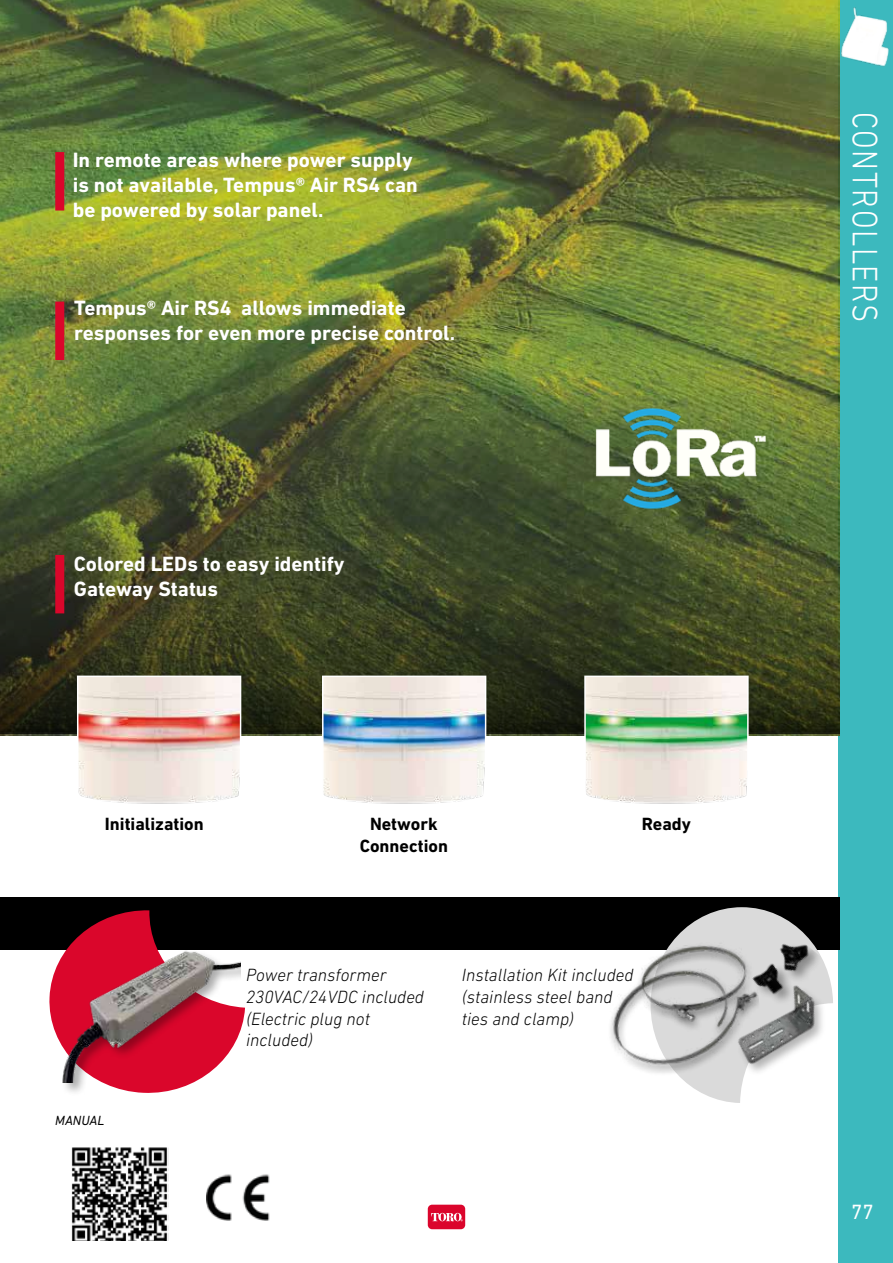
<style>
.page{position:relative;width:893px;height:1263px;background:#fff}
.page>*{position:absolute;margin:0;border:0;box-sizing:border-box;transform-origin:0 0}
.t1{font:300 36px "DIN Next LT Pro";letter-spacing:.05em;color:#fff;scale:.85 1}
.t2{font:700 21px/25.2px "DIN Next LT Pro";color:#fff}
.t3{font:21px "DIN Next LT Pro";color:#fff}
.t4{font:italic 300 18px/21.6px "DIN Next LT Pro";color:#000}
.t5{font:700 18px/21.6px "DIN Next LT Pro";color:#000;text-align:center}
.t6{font:italic 13.5px "DIN Next LT Pro";color:#000}
.s1{font-weight:400;font-style:normal;color:#fff}
</style>
<div class="page">
<div style="left:428px;top:1205px;width:37px;height:24px;background:#db052c;border-radius:4px"></div>
<svg style="left:431px;top:1213px;width:32px;height:8px"></svg>
<div style="left:838px;top:0;width:55px;height:1263px;background:#3cb9be"></div>
<img style="left:841px;top:7px;width:48px;height:60px">
<img style="left:0;top:0;width:840px;height:733px">
<div style="left:55px;top:302px;width:9px;height:58px;background:#da062b"></div>
<img style="left:71px;top:1147px;width:98px;height:94px">
<div style="left:0;top:897px;width:840px;height:53px;background:#000"></div>
<svg style="left:49px;top:910px;width:196px;height:122px"></svg>
<div style="left:62px;top:950px;width:178px;height:147px;background:#000;opacity:.34"></div>
<img style="left:50px;top:928px;width:190px;height:154px">
<div style="left:55px;top:555px;width:9px;height:58px;background:#da062b"></div>
<div style="left:55px;top:152px;width:9px;height:59px;background:#da062b"></div>
<img style="left:610px;top:988px;width:24px;height:78px">
<img style="left:634px;top:907px;width:199px;height:196px">
<img style="left:706px;top:919px;width:124px;height:116px">
<img style="left:206px;top:1174px;width:64px;height:46px">
<img style="left:543px;top:398px;width:265px;height:119px">
<img style="left:80px;top:679px;width:158px;height:125px">
<div style="left:77px;top:676px;width:164px;height:139px;border:2px solid #fff"></div>
<img style="left:325px;top:679px;width:158px;height:125px">
<div style="left:322px;top:676px;width:164px;height:139px;border:2px solid #fff"></div>
<img style="left:587px;top:679px;width:159px;height:125px">
<div style="left:584px;top:676px;width:165px;height:139px;border:2px solid #fff"></div>
<p class="t2" style="left:73px;top:147px;width:346px">In remote areas where power supply is not available, Tempus® Air RS4 can be powered by solar panel.</p>
<p class="t2" style="left:74px;top:295px;width:382px">Tempus® Air RS4 allows immediate responses for even more precise control.</p>
<p class="t2" style="left:74px;top:551px;width:272px">Colored LEDs to easy identify<br>Gateway Status</p>
<p class="t5" style="left:105px;top:813px;width:100px">Initialization</p>
<p class="t5" style="left:360px;top:813px;width:90px">Network<br>Connection</p>
<p class="t5" style="left:642px;top:813px;width:50px">Ready</p>
<p class="t6" style="left:55px;top:1113px;width:51px">MANUAL</p>
<p class="t4" style="left:246px;top:964px;width:180px">Power transformer<br>230VAC/24VDC included (Electric plug not included)<span class="s1">ric</span></p>
<p class="t4" style="left:462px;top:964px;width:173px">Installation Kit included (stainless steel band ties and clamp)</p>
<h1 class="t1" style="left:886px;top:112px;width:250px;rotate:90deg">CONTROLLERS</h1>
<p class="t3" style="left:851px;top:1200px;width:24px">77</p>
</div>
